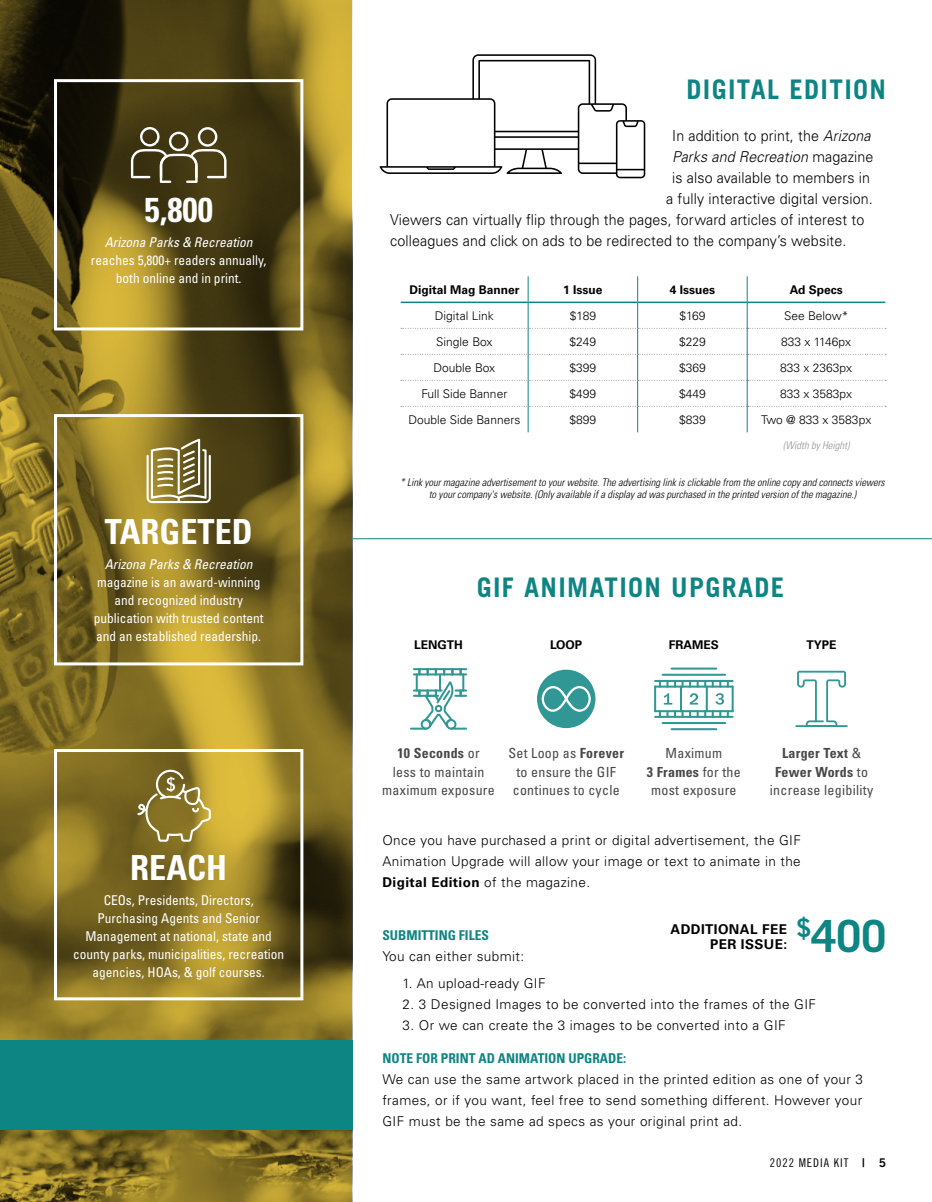
<style>
.page{position:relative;width:932px;height:1202px;background:#fff}
.page>*{position:absolute;margin:0;border:0;box-sizing:border-box;transform-origin:0 0}
.t1{font:700 44.4px "Trade Gothic LT Std";color:#0d8583}
.t2{font:700 condensed 34.5px "Univers LT Std";color:#fff}
.t3{font:700 27px "Trade Gothic LT Std";letter-spacing:.05em;color:#0d8583}
.t4{font:300 15px "Univers LT Std";letter-spacing:.01em;color:#000;scale:.95 1}
.t5{font:italic 300 15px "Univers LT Std";letter-spacing:.01em;color:#000;scale:.95 1}
.t6{font:condensed 13.95px/18.1px "Univers LT Std";letter-spacing:.02em;color:#484848;text-align:center}
.t7{font:300 13.5px/21px "Univers LT Std";letter-spacing:.03em;color:#000;text-align:justify}
.t8{font:condensed 13.5px/18px "Univers LT Std";color:#fff;text-align:center}
.t9{font:italic condensed 13.5px "Univers LT Std";color:#fff}
.t10{font:700 condensed 13.5px "Univers LT Std";color:#0d8583}
.t11{font:700 13.5px/15px "Univers LT Std";letter-spacing:.03em;color:#000;text-align:right}
.t12{font:300 12px "Univers LT Std";color:#000}
.t13{font:700 12px "Univers LT Std";color:#000}
.t14{font:12px "Trade Gothic LT Std Cn 18";letter-spacing:.08em;color:#000}
.t15{font:italic 300 condensed 10.5px/12.6px "Univers LT Std";color:#000;text-align:center}
.t16{font:italic 300 condensed 10.5px "Univers LT Std";color:#939393}
.s1{font-style:italic}
.s2{font-style:normal}
.s3{font-weight:700}
.s4{font-family:"Trade Gothic LT Std Bd 2"}
</style>
<div class="page">
<svg style="left:0;top:0;width:352px;height:1202px;background:#776520"></svg>
<div style="left:0;top:1040px;width:352px;height:89px;background:#0d8583"></div>
<svg style="left:146px;top:439px;width:65px;height:64px"></svg>
<div style="left:54px;top:414px;width:249px;height:251px;border:3px solid #fff"></div>
<svg style="left:137px;top:769px;width:74px;height:72px;background:#9b8843"></svg>
<div style="left:54px;top:749px;width:249px;height:251px;border:3px solid #fff"></div>
<div style="left:54px;top:79px;width:249px;height:251px;border:3px solid #fff"></div>
<svg style="left:131px;top:127px;width:95px;height:56px;background:#655c3d"></svg>
<svg style="left:401px;top:276px;width:485px;height:156px"></svg>
<hr style="left:353px;top:538px;width:579px;height:1px;background:#0d8583">
<svg style="left:379px;top:54px;width:266px;height:124px"></svg>
<svg style="left:410px;top:668px;width:57px;height:61px"></svg>
<svg style="left:537px;top:669px;width:58px;height:59px"></svg>
<hr style="left:661px;top:722px;width:65px;height:2px;background:#319795">
<hr style="left:670px;top:728px;width:47px;height:2px;background:#319795">
<hr style="left:661px;top:673px;width:65px;height:3px;background:#319795">
<hr style="left:670px;top:667px;width:47px;height:2px;background:#319795">
<svg style="left:654px;top:680px;width:79px;height:38px"></svg>
<svg style="left:797px;top:670px;width:49px;height:55px"></svg>
<hr style="left:795px;top:725px;width:52px;height:2px;background:#319795">
<h2 class="t2" style="left:145px;top:188px;width:70px">5,800</h2>
<p class="t9" style="left:105px;top:233px;width:149px">Arizona Parks &amp; Recreation</p>
<p class="t8" style="left:91px;top:251px;width:177px">reaches 5,800+ readers annually, both online and in print.</p>
<h2 class="t2" style="left:105px;top:510px;width:149px">TARGETED</h2>
<p class="t9" style="left:105px;top:555px;width:149px">Arizona Parks &amp; Recreation</p>
<p class="t8" style="left:94px;top:572px;width:171px">magazine is an award-winning and recognized industry publication with trusted content and an established readership.</p>
<h2 class="t2" style="left:130px;top:846px;width:98px">REACH</h2>
<p class="t8" style="left:73px;top:891px;width:212px">CEOs, Presidents, Directors, Purchasing Agents and Senior Management at national, state and county parks, municipalities, recreation agencies, HOAs, &amp; golf courses.</p>
<h3 class="t3" style="left:686px;top:72px;width:201px">DIGITAL EDITION</h3>
<p class="t4" style="left:672px;top:127px;width:210px">In addition to print, the <span class="s1">Arizona</span></p>
<p class="t5" style="left:672px;top:148px;width:213px">Parks and Recreation <span class="s2">magazine</span></p>
<p class="t4" style="left:672px;top:169px;width:210px">is also available to members in</p>
<p class="t4" style="left:666px;top:190px;width:219px">a fully interactive digital version.</p>
<p class="t4" style="left:390px;top:211px;width:500px">Viewers can virtually flip through the pages, forward articles of interest to</p>
<p class="t4" style="left:390px;top:232px;width:482px">colleagues and click on ads to be redirected to the company’s website.</p>
<p class="t13" style="left:409px;top:282px;width:112px">Digital Mag Banner</p>
<p class="t13" style="left:563px;top:282px;width:41px">1 Issue</p>
<p class="t13" style="left:669px;top:282px;width:47px">4 Issues</p>
<p class="t13" style="left:789px;top:282px;width:55px">Ad Specs</p>
<p class="t12" style="left:435px;top:308px;width:60px">Digital Link</p>
<p class="t12" style="left:569px;top:308px;width:28px">$189</p>
<p class="t12" style="left:679px;top:308px;width:28px">$169</p>
<p class="t12" style="left:784px;top:308px;width:66px">See Below*</p>
<p class="t12" style="left:436px;top:334px;width:58px">Single Box</p>
<p class="t12" style="left:569px;top:334px;width:28px">$249</p>
<p class="t12" style="left:679px;top:334px;width:28px">$229</p>
<p class="t12" style="left:781px;top:334px;width:72px">833 x 1146px</p>
<p class="t12" style="left:433px;top:360px;width:63px">Double Box</p>
<p class="t12" style="left:569px;top:360px;width:28px">$399</p>
<p class="t12" style="left:679px;top:360px;width:28px">$369</p>
<p class="t12" style="left:780px;top:360px;width:74px">833 x 2363px</p>
<p class="t12" style="left:421px;top:386px;width:87px">Full Side Banner</p>
<p class="t12" style="left:569px;top:386px;width:28px">$499</p>
<p class="t12" style="left:679px;top:386px;width:28px">$449</p>
<p class="t12" style="left:780px;top:386px;width:74px">833 x 3583px</p>
<p class="t12" style="left:408px;top:412px;width:113px">Double Side Banners</p>
<p class="t12" style="left:569px;top:412px;width:28px">$899</p>
<p class="t12" style="left:679px;top:412px;width:28px">$839</p>
<p class="t12" style="left:761px;top:412px;width:112px">Two @ 833 x 3583px</p>
<p class="t16" style="left:783px;top:439px;width:68px">(Width by Height)</p>
<p class="t15" style="left:400px;top:476px;width:486px">* Link your magazine advertisement to your website. The advertising link is clickable from the online copy and connects viewers to your company's website. (Only available if a display ad was purchased in the printed version of the magazine.)</p>
<h3 class="t3" style="left:476px;top:570px;width:309px">GIF ANIMATION UPGRADE</h3>
<p class="t13" style="left:414px;top:637px;width:50px">LENGTH</p>
<p class="t13" style="left:550px;top:637px;width:34px">LOOP</p>
<p class="t13" style="left:669px;top:637px;width:52px">FRAMES</p>
<p class="t13" style="left:806px;top:637px;width:31px">TYPE</p>
<p class="t6" style="left:382px;top:744px;width:114px"><span class="s3">10 Seconds</span> or<br>less to maintain maximum exposure</p>
<p class="t6" style="left:508px;top:744px;width:117px">Set Loop as <span class="s3">Forever </span>to ensure the GIF continues to cycle</p>
<p class="t6" style="left:647px;top:744px;width:95px">Maximum<br><span class="s3">3 Frames</span> for the most exposure</p>
<p class="t6" style="left:770px;top:744px;width:105px"><span class="s3">Larger Text</span> &amp;<br><span class="s3">Fewer Words</span> to increase legibility</p>
<p class="t7" style="left:382px;top:829px;width:420px">Once you have purchased a print or digital advertisement, the GIF Animation Upgrade will allow your image or text to animate in the <span class="s3">Digital Edition</span> of the magazine.</p>
<p class="t10" style="left:382px;top:926px;width:108px">SUBMITTING FILES</p>
<p class="t7" style="left:382px;top:945px;width:143px">You can either submit:</p>
<p class="t7" style="left:402px;top:973px;width:144px">1. An upload-ready GIF</p>
<p class="t7" style="left:402px;top:994px;width:415px">2. 3 Designed Images to be converted into the frames of the GIF</p>
<p class="t7" style="left:402px;top:1015px;width:384px">3. Or we can create the 3 images to be converted into a GIF</p>
<p class="t10" style="left:382px;top:1050px;width:245px">NOTE FOR PRINT AD ANIMATION UPGRADE:</p>
<p class="t7" style="left:382px;top:1069px;width:482px">We can use the same artwork placed in the printed edition as one of your 3 frames, or if you want, feel free to send something different. However your GIF must be the same ad specs as your original print ad.</p>
<p class="t11" style="left:670px;top:921px;width:118px">ADDITIONAL FEE<br>PER ISSUE:</p>
<h1 class="t1" style="left:796px;top:908px;width:91px"><sup>$</sup>400</h1>
<p class="t14" style="left:769px;top:1155px;width:118px">2022 MEDIA KIT <span class="s4">| 5</span></p>
</div>
